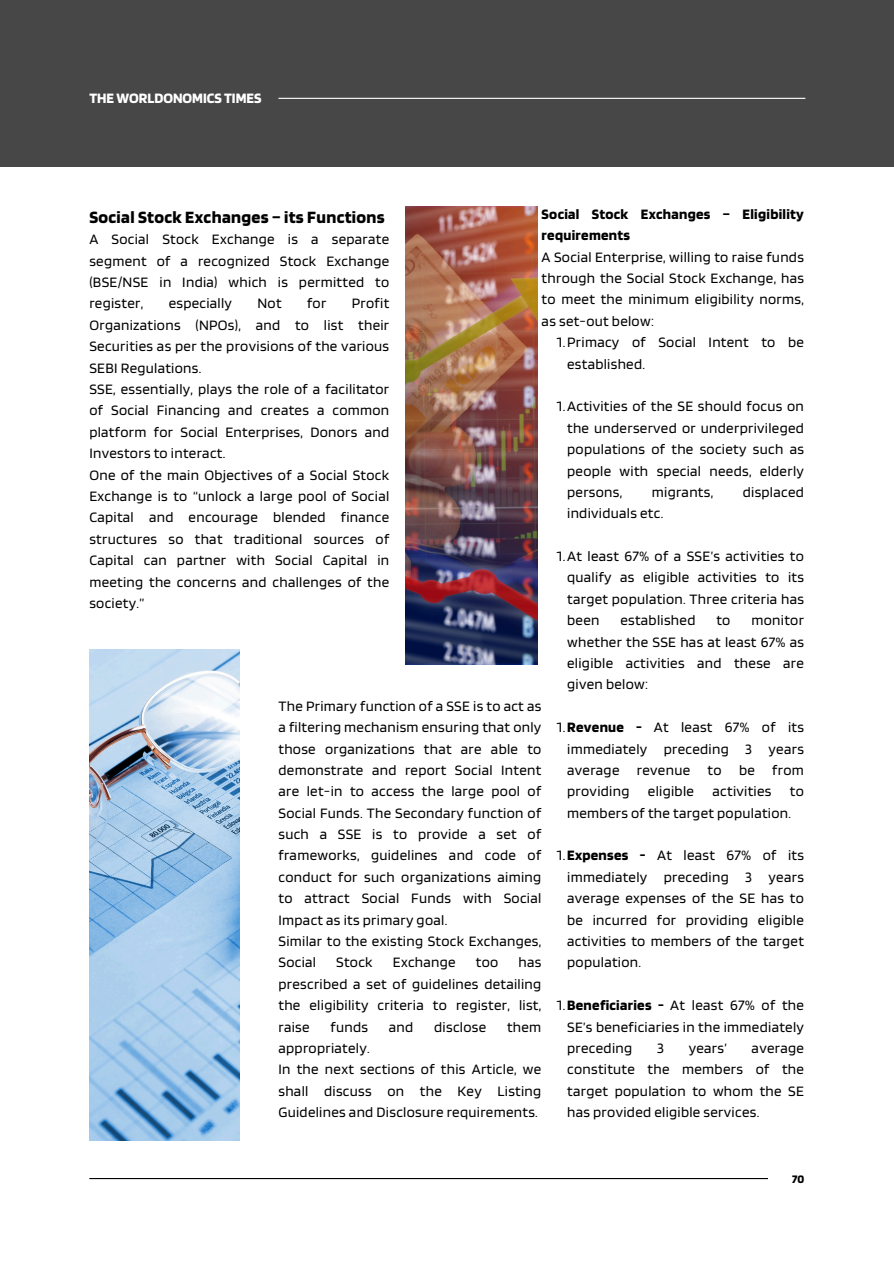
<style>
.page{position:relative;width:894px;height:1264px;background:#fff}
.page>*{position:absolute;margin:0;border:0;box-sizing:border-box;transform-origin:0 0}
.t1{font:700 18px "Blinker";letter-spacing:.02em;color:#000}
.t2{font:15px/21.3px "Blinker";letter-spacing:.02em;color:#000;text-align:justify}
.t3{font:700 15px/21.3px "Blinker";letter-spacing:.02em;color:#000}
.t4{font:700 15px "Blinker";color:#fff}
.t5{font:700 12px "Blinker";color:#000}
.s1{font-weight:700}
</style>
<div class="page">
<div style="left:0;top:0;width:893px;height:166px;background:#474747"></div>
<hr style="left:278px;top:98px;width:527px;height:1px;background:#fff">
<hr style="left:89px;top:1177px;width:678px;height:2px;background:#000">
<img style="left:89px;top:649px;width:150px;height:491px">
<img style="left:405px;top:206px;width:132px;height:458px">
<p class="t4" style="left:89px;top:88px;width:173px">THE WORLDONOMICS TIMES</p>
<p class="t3" style="left:541px;top:203px;width:264px">Social Stock Exchanges – Eligibility requirements</p>
<p class="t2" style="left:541px;top:245px;width:264px">A Social Enterprise, willing to raise funds through the Social Stock Exchange, has to meet the minimum eligibility norms, as set-out below:</p>
<p class="t2" style="left:567px;top:331px;width:238px;text-indent:-10px">1.Primacy of Social Intent to be established.</p>
<p class="t2" style="left:567px;top:395px;width:238px;text-indent:-10px">1.Activities of the SE should focus on the underserved or underprivileged populations of the society such as people with special needs, elderly persons,</p>
<p class="t1" style="left:89px;top:206px;width:297px">Social Stock Exchanges – its Functions</p>
<p class="t2" style="left:89px;top:228px;width:301px">A Social Stock Exchange is a separate segment of a recognized Stock Exchange (BSE/NSE in India) which is permitted to register,</p>
<p class="t2" style="left:89px;top:292px;width:301px;text-indent:262px">Profit Organizations (NPOs), and to list their Securities as per the provisions of the various SEBI Regulations.</p>
<p class="t2" style="left:89px;top:378px;width:301px">SSE, essentially, plays the role of a facilitator of Social Financing and creates a common platform for Social Enterprises, Donors and Investors to interact.</p>
<p class="t2" style="left:89px;top:463px;width:301px">One of the main Objectives of a Social Stock Exchange is to “unlock a large pool of Social Capital and encourage blended finance structures so that traditional sources of Capital can partner with Social Capital in meeting the concerns and challenges of the society.”</p>
<p class="t2" style="left:169px;top:292px;width:65px">especially</p>
<p class="t2" style="left:257px;top:292px;width:26px">Not</p>
<p class="t2" style="left:307px;top:292px;width:21px">for</p>
<p class="t2" style="left:651px;top:481px;width:63px">migrants,</p>
<p class="t2" style="left:742px;top:481px;width:63px">displaced</p>
<p class="t2" style="left:567px;top:502px;width:98px">individuals etc.</p>
<p class="t2" style="left:567px;top:545px;width:238px;text-indent:-10px">1.At least 67% of a SSE’s activities to qualify as eligible activities to its target population. Three criteria has been</p>
<p class="t2" style="left:567px;top:609px;width:238px;text-indent:184px">monitor whether the SSE has at least 67% as eligible activities and these are given below:</p>
<p class="t2" style="left:567px;top:716px;width:238px;text-indent:-10px">1.<span class="s1">Revenue -</span> At least 67% of its immediately preceding 3 years average revenue to be from providing eligible activities to members of the target population.</p>
<p class="t2" style="left:567px;top:844px;width:238px;text-indent:-10px">1.<span class="s1">Expenses -</span> At least 67% of its immediately preceding 3 years average expenses of the SE has to be incurred for providing eligible activities to members of the target population.</p>
<p class="t2" style="left:567px;top:994px;width:238px;text-indent:-10px">1.<span class="s1">Beneficiaries -</span> At least 67% of the SE’s beneficiaries in the immediately preceding</p>
<p class="t2" style="left:620px;top:609px;width:76px">established</p>
<p class="t2" style="left:716px;top:609px;width:16px">to</p>
<p class="t2" style="left:278px;top:694px;width:264px">The Primary function of a SSE is to act as a filtering mechanism ensuring that only those organizations that are able to demonstrate and report Social Intent are let-in to access the large pool of Social Funds. The Secondary function of such a SSE is to provide a set of frameworks, guidelines and code of conduct for such organizations aiming to attract Social Funds with Social Impact as its primary goal.</p>
<p class="t2" style="left:278px;top:929px;width:264px">Similar to the existing Stock Exchanges,<br>Social</p>
<p class="t2" style="left:278px;top:951px;width:264px;text-indent:240px">has prescribed a set of guidelines detailing the eligibility criteria to register, list, raise</p>
<p class="t2" style="left:336px;top:951px;width:38px">Stock</p>
<p class="t2" style="left:393px;top:951px;width:64px">Exchange</p>
<p class="t2" style="left:475px;top:951px;width:24px">too</p>
<p class="t2" style="left:330px;top:1015px;width:39px">funds</p>
<p class="t2" style="left:389px;top:1015px;width:26px">and</p>
<p class="t2" style="left:434px;top:1015px;width:53px">disclose</p>
<p class="t2" style="left:507px;top:1015px;width:36px">them</p>
<p class="t2" style="left:278px;top:1036px;width:93px">appropriately.</p>
<p class="t2" style="left:278px;top:1058px;width:264px">In the next sections of this Article, we shall discuss on the Key Listing Guidelines and Disclosure requirements.</p>
<p class="t2" style="left:657px;top:1036px;width:8px">3</p>
<p class="t2" style="left:688px;top:1036px;width:40px">years’</p>
<p class="t2" style="left:567px;top:1036px;width:238px;text-indent:184px">average constitute the members of the target population to whom the SE has provided eligible services.</p>
<p class="t5" style="left:791px;top:1170px;width:14px">70</p>
</div>
